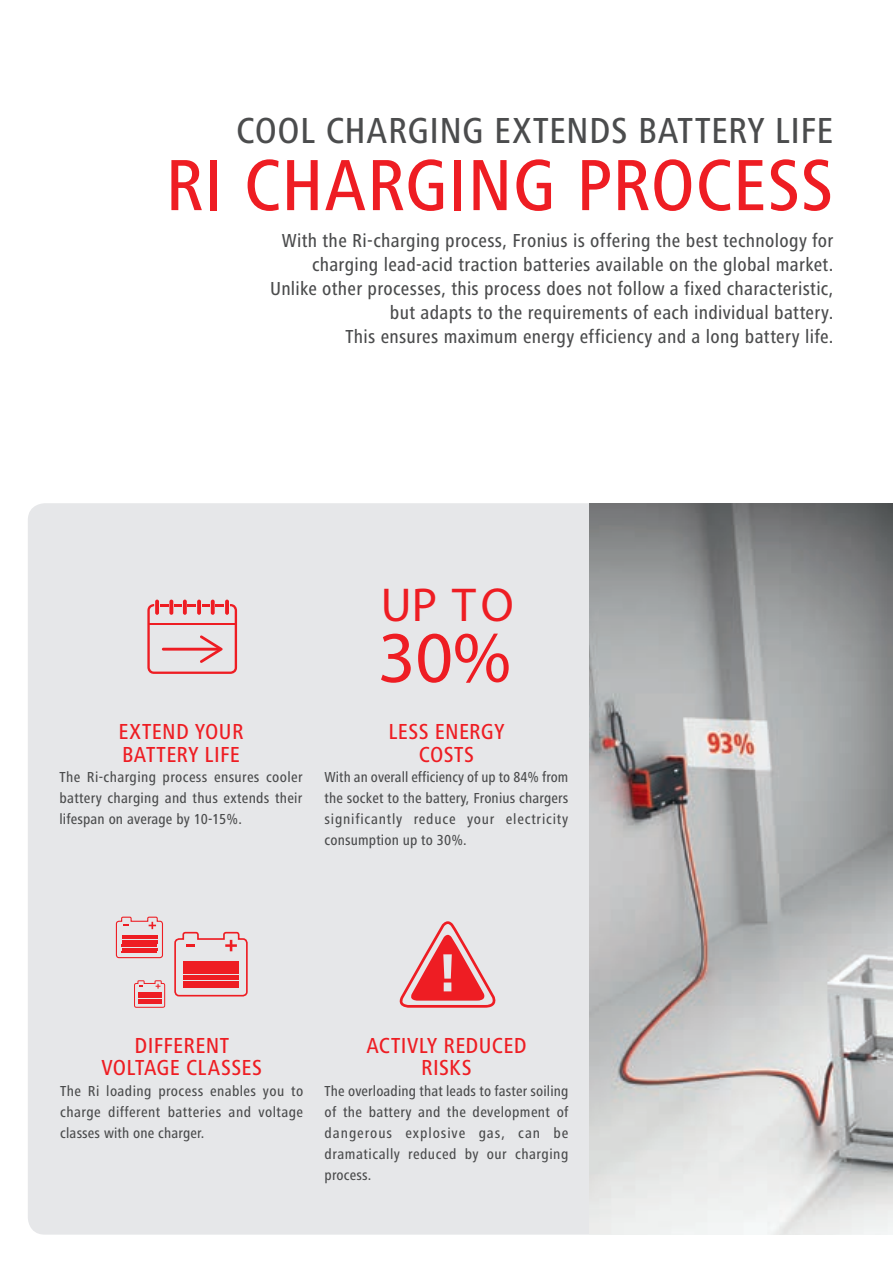
<style>
.page{position:relative;width:893px;height:1263px;background:#fff}
.page>*{position:absolute;margin:0;border:0;box-sizing:border-box;transform-origin:0 0}
.t1{font:500 condensed 75px "Frutiger Next LTW1 G";letter-spacing:.005em;color:#ee1d23}
.t2{font:73.2px "Myriad Pro";color:#ee1d23}
.t3{font:47.85px "Myriad Pro";color:#ee1d23}
.t4{font:500 condensed 37.5px "Frutiger Next LTW1 G";letter-spacing:.01em;color:#4b4c4d}
.t5{font:500 condensed 22.5px/22.5px "Frutiger Next LTW1 G";letter-spacing:.015em;color:#ee1d23;text-align:center}
.t6{font:500 condensed 19.5px/24px "Frutiger Next LTW1 G";letter-spacing:.015em;color:#4b4c4d;text-align:right}
.t7{font:500 condensed 15px/21px "Frutiger Next LTW1 G";letter-spacing:.025em;color:#4b4c4d;text-align:justify}
</style>
<div class="page">
<div style="left:28px;top:503px;width:562px;height:731px;background:#e6e7e9"></div>
<img style="left:590px;top:503px;width:303px;height:731px">
<svg style="left:225px;top:600px;width:4px;height:15px"></svg>
<svg style="left:211px;top:600px;width:4px;height:15px"></svg>
<svg style="left:197px;top:600px;width:4px;height:15px"></svg>
<svg style="left:183px;top:600px;width:4px;height:15px"></svg>
<svg style="left:169px;top:600px;width:4px;height:15px"></svg>
<svg style="left:155px;top:600px;width:4px;height:15px"></svg>
<svg style="left:147px;top:604px;width:90px;height:70px;background:#e7bbbe"></svg>
<svg style="left:115px;top:916px;width:49px;height:43px;background:#e7c0c3"></svg>
<hr style="left:122px;top:948px;width:35px;height:2px;background:#ee1d23">
<hr style="left:121px;top:944px;width:36px;height:3px;background:#ee1d23">
<hr style="left:122px;top:940px;width:35px;height:3px;background:#ee1d23">
<hr style="left:121px;top:951px;width:36px;height:2px;background:#ee1d23">
<hr style="left:122px;top:935px;width:35px;height:4px;background:#ee1d23">
<svg style="left:173px;top:931px;width:76px;height:66px;background:#e7bfc2"></svg>
<hr style="left:183px;top:981px;width:56px;height:3px;background:#ee1d23">
<hr style="left:183px;top:975px;width:56px;height:4px;background:#ee1d23">
<div style="left:183px;top:968px;width:56px;height:6px;background:#ee1d23"></div>
<hr style="left:183px;top:986px;width:56px;height:2px;background:#ee1d23">
<div style="left:183px;top:961px;width:56px;height:6px;background:#ee1d23"></div>
<svg style="left:134px;top:980px;width:31px;height:28px"></svg>
<hr style="left:138px;top:993px;width:23px;height:2px;background:#ee1d23">
<svg style="left:399px;top:921px;width:97px;height:87px;background:#e9989b"></svg>
<h3 class="t4" style="left:236px;top:109px;width:599px">COO L CHARGING EXTEN DS BATTERY LIFE</h3>
<h1 class="t1" style="left:165px;top:142px;width:669px">RI CHARGING PROCESS</h1>
<p class="t6" style="left:270px;top:229px;width:565px">With the Ri-charging process, Fronius is offering the best technology for charging lead-acid traction batteries available on the global market.<br>Unlike other processes, this process does not follow a fixed characteristic, but adapts to the requirements of each individual battery.<br>This ensures maximum energy efficiency and a long battery life.</p>
<h3 class="t3" style="left:381px;top:575px;width:134px">UP TO</h3>
<h3 class="t5" style="left:119px;top:720px;width:126px;text-align:left">EXTEND YOU R<br>BATTERY LIFE</h3>
<p class="t7" style="left:60px;top:766px;width:245px">The Ri-charging process ensures cooler battery charging and thus extends their lifespan on average by 10-15%.</p>
<h2 class="t2" style="left:378px;top:612px;width:134px">30%</h2>
<h3 class="t5" style="left:388px;top:720px;width:118px">LESS EN ERGY<br>COSTS</h3>
<p class="t7" style="left:325px;top:766px;width:245px">With an overall efficiency of up to 84% from the socket to the battery, Fronius chargers significantly reduce your electricity consumption up to 30%.</p>
<h3 class="t5" style="left:101px;top:1034px;width:162px">DIFFERENT<br>VOLTAGE CLASSES</h3>
<p class="t7" style="left:60px;top:1080px;width:244px">The Ri loading process enables you to charge different batteries and voltage classes with one charger.</p>
<h3 class="t5" style="left:366px;top:1034px;width:162px">ACTIVLY REDUCED<br>RISKS</h3>
<p class="t7" style="left:325px;top:1080px;width:245px">The overloading that leads to faster soiling of the battery and the development of dangerous explosive gas, can be dramatically reduced by our charging process.</p>
</div>
